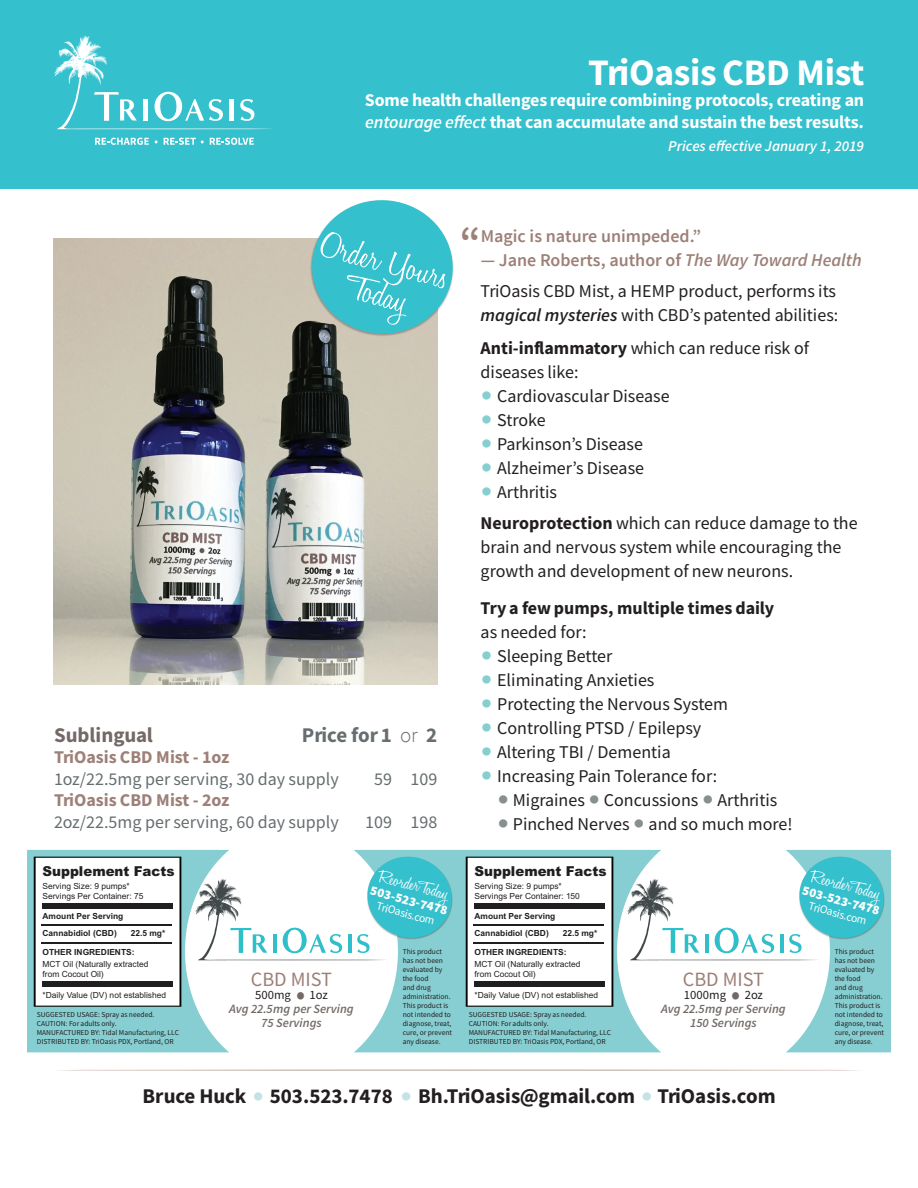
<style>
.page{position:relative;width:918px;height:1188px;background:#fff}
.page>*{position:absolute;margin:0;border:0;box-sizing:border-box;transform-origin:0 0}
.t1{font:600 43.5px "Source Sans Pro";color:#9d8077}
.t2{font:37.5px "Source Sans Variable";letter-spacing:.03em;color:#fff}
.t3{font:21px "Source Sans Variable";letter-spacing:.04em;color:#231f20}
.t4{font:21px "Source Sans Variable";letter-spacing:.04em;color:#666e70}
.t5{font:21px "Source Sans Variable";letter-spacing:.045em;color:#736a67}
.t6{font:20.25px "Source Sans Variable";letter-spacing:.015em;color:#9d8077}
.t7{font:300 18.3px "Honey Script";color:#fff;scale:1.25 1}
.t8{font:18px/24px "Source Sans Variable";letter-spacing:.02em;color:#231f20}
.t9{font:18px/21.6px "Source Sans Variable";letter-spacing:.035em;color:#fff}
.t10{font:18px/21.6px "Source Sans Variable";letter-spacing:.025em;color:#666e70}
.t11{font:600 18px "Source Sans Pro";color:#9d8077}
.t12{font:18px/24px "Source Sans Variable";letter-spacing:.04em;color:#231f20}
.t13{font:italic 600 15px "Source Sans Pro";color:#fff}
.t14{font:900 13.65px "Arial";color:#211e1e}
.t15{font:900 13.05px "Source Sans Pro";color:#fff}
.t16{font:italic 600 12.75px "Source Sans Pro";color:#736a67}
.t17{font:12.75px "Source Sans Variable";letter-spacing:.025em;color:#231f20}
.t18{font:11.7px "Source Sans Variable";color:#fff}
.t19{font:8.4px/9.9px "Arial";color:#211e1e}
.t20{font:700 8.4px "Arial";color:#211e1e}
.t21{font:7.5px/9px "Source Sans Variable";letter-spacing:.02em;color:#231f20}
.s1{font-family:"Source Sans Pro";font-weight:600;font-style:italic}
.s2{color:#9d8077}
.s3{font-family:"Source Sans Pro";font-weight:300}
.s4{font-style:italic}
.s5{font-family:"Helvetica Neue";font-size:19.5px;color:#86ced1}
.s6{font-family:"Helvetica Neue";font-size:19.5px;color:#878f91}
.s7{font-weight:700}
.s8{font-family:"Source Sans Pro";font-weight:600;font-size:27.9px;color:#736a67}
.s9{font-family:"Helvetica Neue";font-size:19.5px;color:#c3e3e6}
</style>
<div class="page">
<img style="left:54px;top:238px;width:383px;height:447px">
<div style="left:0;top:0;width:918px;height:189px;background:#34c0cc"></div>
<hr style="left:54px;top:1069px;width:810px;height:2px;background:#d0c2bc;border-radius:50%">
<svg style="left:309px;top:200px;width:145px;height:137px"></svg>
<svg style="left:459px;top:850px;width:432px;height:202px;fill:#86ced1"></svg>
<svg style="left:466px;top:857px;width:147px;height:150px"></svg>
<div style="left:474px;top:903px;width:131px;height:6px;background:#211e1e"></div>
<div style="left:474px;top:981px;width:131px;height:6px;background:#211e1e"></div>
<hr style="left:473px;top:924px;width:131px;height:1px;background:#211e1e">
<hr style="left:473px;top:942px;width:131px;height:1px;background:#211e1e">
<svg style="left:627px;top:851px;width:262px;height:110px"></svg>
<svg style="left:27px;top:850px;width:432px;height:202px;fill:#86ced1"></svg>
<svg style="left:34px;top:857px;width:147px;height:150px"></svg>
<div style="left:42px;top:903px;width:131px;height:6px;background:#211e1e"></div>
<div style="left:42px;top:981px;width:131px;height:6px;background:#211e1e"></div>
<hr style="left:41px;top:924px;width:131px;height:1px;background:#211e1e">
<hr style="left:41px;top:942px;width:131px;height:1px;background:#211e1e">
<svg style="left:195px;top:851px;width:262px;height:110px"></svg>
<svg style="left:54px;top:35px;width:219px;height:95px"></svg>
<svg style="left:95px;top:138px;width:54px;height:7px"></svg>
<svg style="left:164px;top:138px;width:40px;height:7px"></svg>
<svg style="left:210px;top:138px;width:44px;height:7px"></svg>
<p class="t2" style="left:588px;top:50px;width:275px">TriOasis CBD Mist</p>
<p class="t9" style="left:365px;top:90px;width:500px">Some health challenges require combining protocols, creating an <span class="s1">entourage effect</span> that can accumulate and sustain the best results.</p>
<p class="t13" style="left:668px;top:136px;width:197px">Prices effective January 1, 2019</p>
<p class="t5" style="left:54px;top:722px;width:99px">Sublingual</p>
<p class="t10" style="left:54px;top:747px;width:286px"><span class="s2">TriOasis CBD Mist - 1oz<br></span>1oz/22.5mg per serving, 30 day supply</p>
<p class="t10" style="left:54px;top:790px;width:286px"><span class="s2">TriOasis CBD Mist - 2oz<br></span>2oz/22.5mg per serving, 60 day supply</p>
<p class="t4" style="left:302px;top:722px;width:136px">Price for 1 <span class="s3">or</span> 2</p>
<p class="t10" style="left:411px;top:768px;width:28px">109</p>
<p class="t10" style="left:411px;top:811px;width:28px">198</p>
<p class="t10" style="left:374px;top:768px;width:19px">59</p>
<p class="t10" style="left:365px;top:811px;width:28px">109</p>
<p class="t1" style="left:460px;top:216px;width:22px">“</p>
<p class="t11" style="left:481px;top:225px;width:222px">Magic is nature unimpeded.”</p>
<p class="t11" style="left:481px;top:249px;width:383px">— Jane Roberts, author of <span class="s4">The Way Toward Health</span></p>
<p class="t8" style="left:481px;top:279px;width:359px">TriOasis CBD Mist, a HEMP product, performs its <span class="s1">magical mysteries</span> with CBD’s patented abilities:</p>
<p class="t8" style="left:481px;top:336px;width:329px">Anti-inflammatory which can reduce risk of diseases like:</p>
<p class="t8" style="left:481px;top:384px;width:190px"><span class="s5">●</span> Cardiovascular Disease</p>
<p class="t8" style="left:481px;top:408px;width:66px"><span class="s5">●</span> Stroke</p>
<p class="t8" style="left:481px;top:432px;width:164px"><span class="s5">●</span> Parkinson’s Disease</p>
<p class="t8" style="left:481px;top:456px;width:165px"><span class="s5">●</span> Alzheimer’s Disease</p>
<p class="t8" style="left:481px;top:480px;width:78px"><span class="s5">●</span> Arthritis</p>
<p class="t8" style="left:481px;top:511px;width:378px">Neuroprotection which can reduce damage to the brain and nervous system while encouraging the growth and development of new neurons.</p>
<p class="t12" style="left:481px;top:596px;width:293px">Try a few pumps, multiple times daily as needed for:</p>
<p class="t8" style="left:481px;top:644px;width:133px"><span class="s5">●</span> Sleeping Better</p>
<p class="t8" style="left:481px;top:668px;width:175px"><span class="s5">●</span> Eliminating Anxieties</p>
<p class="t8" style="left:481px;top:692px;width:249px"><span class="s5">●</span> Protecting the Nervous System</p>
<p class="t8" style="left:481px;top:716px;width:221px"><span class="s5">●</span> Controlling PTSD / Epilepsy</p>
<p class="t8" style="left:481px;top:740px;width:191px"><span class="s5">●</span> Altering TBI / Dementia</p>
<p class="t8" style="left:481px;top:764px;width:237px"><span class="s5">●</span> Increasing Pain Tolerance for:</p>
<p class="t8" style="left:497px;top:788px;width:281px"><span class="s6">●</span> Migraines <span class="s6">●</span> Concussions <span class="s6">●</span> Arthritis</p>
<p class="t8" style="left:497px;top:812px;width:296px"><span class="s6">●</span> Pinched Nerves <span class="s6">●</span> and so much more!</p>
<p class="t14" style="left:43px;top:861px;width:133px">Supplement Facts</p>
<p class="t19" style="left:43px;top:882px;width:102px">Serving Size: 9 pumps*<br>Servings Per Container: 75</p>
<p class="t20" style="left:43px;top:911px;width:82px">Amount Per Serving</p>
<p class="t7" style="left:381px;top:864px;width:60px;rotate:15deg">Reorder Today</p>
<p class="t15" style="left:373px;top:881px;width:81px;rotate:15deg">503-523-7478</p>
<p class="t18" style="left:379px;top:899px;width:61px;rotate:15deg">TriOasis.com</p>
<p class="t14" style="left:475px;top:861px;width:133px">Supplement Facts</p>
<p class="t19" style="left:475px;top:882px;width:107px">Serving Size: 9 pumps*<br>Servings Per Container: 150</p>
<p class="t20" style="left:475px;top:911px;width:82px">Amount Per Serving</p>
<p class="t7" style="left:813px;top:864px;width:60px;rotate:15deg">Reorder Today</p>
<p class="t15" style="left:805px;top:881px;width:81px;rotate:15deg">503-523-7478</p>
<p class="t18" style="left:811px;top:899px;width:61px;rotate:15deg">TriOasis.com</p>
<p class="t20" style="left:43px;top:928px;width:76px">Cannabidiol (CBD)</p>
<p class="t20" style="left:131px;top:928px;width:36px">22.5 mg*</p>
<p class="t20" style="left:475px;top:928px;width:76px">Cannabidiol (CBD)</p>
<p class="t20" style="left:563px;top:928px;width:36px">22.5 mg*</p>
<p class="t19" style="left:43px;top:947px;width:107px;line-height:11.4px"><span class="s7">OTHER INGREDIENTS:<br></span>MCT Oil (Naturally extracted</p>
<p class="t19" style="left:43px;top:969px;width:63px">from Cocout Oil)</p>
<p class="t19" style="left:43px;top:990px;width:125px">*Daily Value (DV) not established</p>
<p class="t21" style="left:37px;top:1010px;width:119px">SUGGESTED USAGE: Spray as needed.<br>CAUTION: For adults only.</p>
<p class="t21" style="left:37px;top:1028px;width:144px">MANUFACTURED BY: Tidal Manufacturing, LLC<br>DISTRIBUTED BY: TriOasis PDX, Portland, OR</p>
<p class="t6" style="left:251px;top:967px;width:83px">CBD MIST</p>
<p class="t17" style="left:255px;top:988px;width:74px">500mg <span class="s8">•</span> 1oz</p>
<p class="t16" style="left:229px;top:1001px;width:126px">Avg 22.5mg per Serving</p>
<p class="t16" style="left:261px;top:1015px;width:62px">75 Servings</p>
<p class="t21" style="left:403px;top:947px;width:51px">This product has not been evaluated by the food<br>and drug administration.<br>This product is not intended to diagnose, treat, cure, or prevent any disease.</p>
<p class="t19" style="left:475px;top:947px;width:107px;line-height:11.4px"><span class="s7">OTHER INGREDIENTS:<br></span>MCT Oil (Naturally extracted</p>
<p class="t19" style="left:475px;top:969px;width:63px">from Cocout Oil)</p>
<p class="t19" style="left:475px;top:990px;width:125px">*Daily Value (DV) not established</p>
<p class="t21" style="left:469px;top:1010px;width:119px">SUGGESTED USAGE: Spray as needed.<br>CAUTION: For adults only.</p>
<p class="t21" style="left:469px;top:1028px;width:144px">MANUFACTURED BY: Tidal Manufacturing, LLC<br>DISTRIBUTED BY: TriOasis PDX, Portland, OR</p>
<p class="t6" style="left:683px;top:967px;width:83px">CBD MIST</p>
<p class="t17" style="left:684px;top:988px;width:80px">1000mg <span class="s8">•</span> 2oz</p>
<p class="t16" style="left:661px;top:1001px;width:126px">Avg 22.5mg per Serving</p>
<p class="t16" style="left:690px;top:1015px;width:68px">150 Servings</p>
<p class="t21" style="left:835px;top:947px;width:51px">This product has not been evaluated by the food<br>and drug administration.<br>This product is not intended to diagnose, treat, cure, or prevent any disease.</p>
<p class="t3" style="left:143px;top:1084px;width:634px">Bruce Huck <span class="s9">●</span> 503.523.7478 <span class="s9">●</span> Bh.TriOasis@gmail.com <span class="s9">●</span> TriOasis.com</p>
</div>
